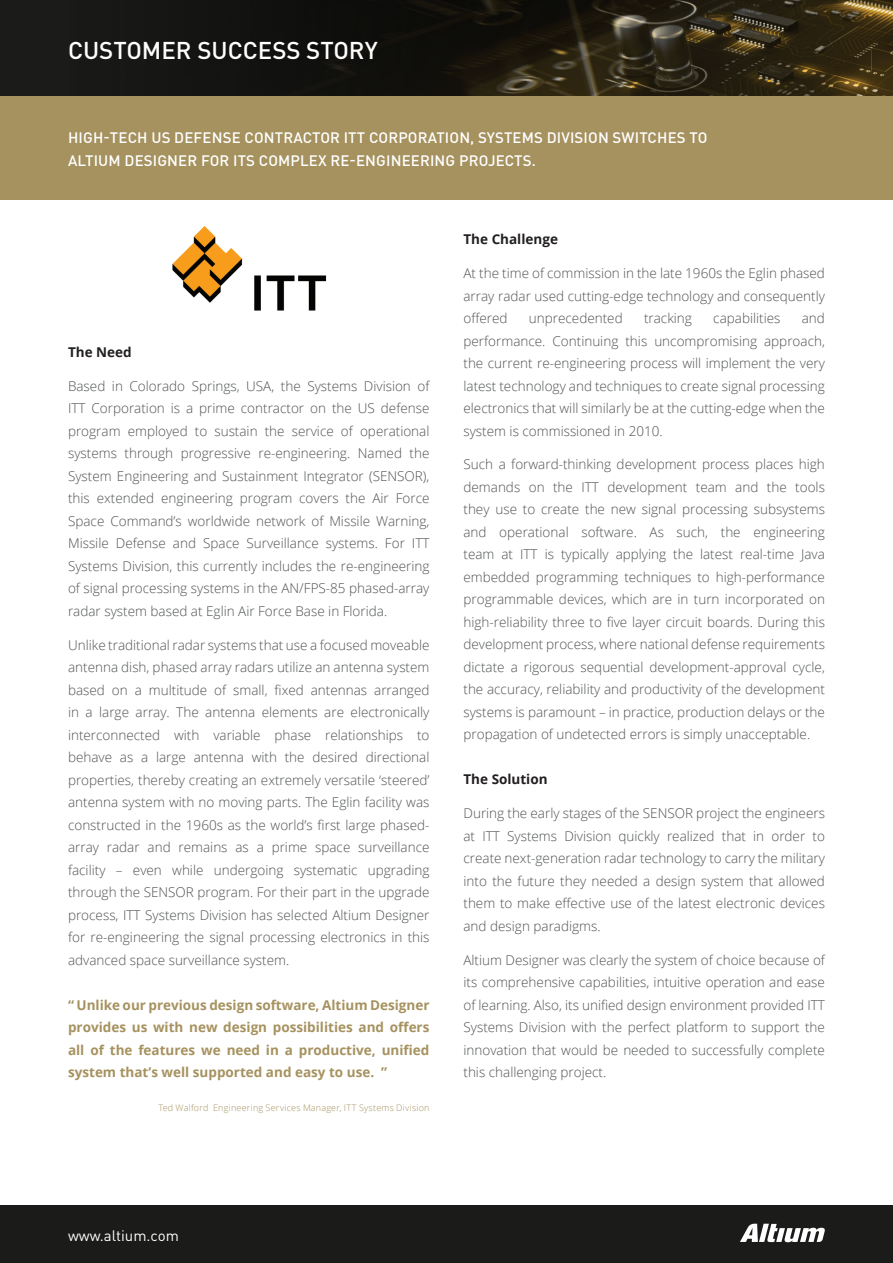
<style>
.page{position:relative;width:893px;height:1263px;background:#fff}
.page>*{position:absolute;margin:0;border:0;box-sizing:border-box;transform-origin:0 0}
.t1{font:500 24px "DIN Pro";color:#fff}
.t2{font:500 15px/22.5px "DIN Pro";letter-spacing:.01em;color:#fff}
.t3{font:15px "DIN Pro";color:#fff}
.t4{font:300 13.5px/22.5px "Open Sans";color:#4f5151;text-align:justify}
.t5{font:700 13.5px/22.5px "Open Sans";color:#a6925f;text-align:justify}
.t6{font:700 13.5px "Open Sans";color:#231f20}
.t7{font:300 9px "Open Sans";letter-spacing:.025em;color:#a6925f}
</style>
<div class="page">
<div style="left:0;top:0;width:893px;height:96px;background:#1b1b1a"></div>
<img style="left:263px;top:0;width:630px;height:96px">
<div style="left:0;top:1205px;width:893px;height:58px;background:#1b1b1a"></div>
<svg style="left:740px;top:1224px;width:85px;height:18px"></svg>
<img style="left:172px;top:226px;width:155px;height:85px">
<div style="left:0;top:96px;width:893px;height:103px;background:#a6925f"></div>
<h1 class="t1" style="left:68px;top:34px;width:311px">CUSTOMER SUCCESS STORY</h1>
<p class="t2" style="left:68px;top:126px;width:641px">HIGH-TECH US DEFENSE CONTRACTOR ITT CORPORATION, SYSTEMS DIVISION SWITCHES TO<br>ALTIUM DESIGNER FOR ITS COMPLEX RE-ENGINEERING PROJECTS.</p>
<p class="t6" style="left:68px;top:343px;width:65px">The Need</p>
<p class="t4" style="left:68px;top:374px;width:363px">Based in Colorado Springs, USA, the Systems Division of ITT Corporation is a prime contractor on the US defense program employed to sustain the service of operational systems through progressive re-engineering. Named the System Engineering and Sustainment Integrator (SENSOR), this extended engineering program covers the Air Force Space Command’s worldwide network of Missile Warning, Missile Defense and Space Surveillance systems. For ITT Systems Division, this currently includes the re-engineering of signal processing systems in the AN/FPS-85 phased-array radar system based at Eglin Air Force Base in Florida.</p>
<p class="t4" style="left:68px;top:633px;width:363px">Unlike traditional radar systems that use a focused moveable antenna dish, phased array radars utilize an antenna system based on a multitude of small, fixed antennas arranged in a large array. The antenna elements are electronically interconnected with variable phase relationships to behave as a large antenna with the desired directional properties, thereby creating an extremely versatile ‘steered’ antenna system with no moving parts. The Eglin facility was constructed in the 1960s as the world’s first large phased&shy;array radar and remains as a prime space surveillance facility – even while undergoing systematic upgrading through the SENSOR program. For their part in the upgrade process, ITT Systems Division has selected Altium Designer for re-engineering the signal processing electronics in this advanced space surveillance system.</p>
<p class="t5" style="left:68px;top:993px;width:363px">“ Unlike our previous design software, Altium Designer provides us with new design possibilities and offers all of the features we need in a productive, unified system that’s well supported and easy to use. ”</p>
<p class="t7" style="left:158px;top:1101px;width:273px">Ted Walford Engineering Services Manager, ITT Systems Division</p>
<p class="t6" style="left:463px;top:230px;width:96px">The Challenge</p>
<p class="t4" style="left:463px;top:262px;width:363px">At the time of commission in the late 1960s the Eglin phased array radar used cutting-edge technology and consequently offered</p>
<p class="t4" style="left:463px;top:307px;width:363px;text-indent:338px">and performance. Continuing this uncompromising approach, the current re-engineering process will implement the very latest technology and techniques to create signal processing electronics that will similarly be at the cutting-edge when the system is commissioned in 2010.</p>
<p class="t4" style="left:463px;top:453px;width:363px">Such a forward-thinking development process places high demands on the ITT development team and the tools they use to create the new signal processing subsystems and operational software. As such, the engineering team at ITT is typically applying the latest real-time Java embedded programming techniques to high-performance programmable devices, which are in turn incorporated on high-reliability three to five layer circuit boards. During this development process, where national defense requirements dictate a rigorous sequential development-approval cycle, the accuracy, reliability and productivity of the development systems is paramount – in practice, production delays or the propagation of undetected errors is simply unacceptable.</p>
<p class="t6" style="left:463px;top:770px;width:86px">The Solution</p>
<p class="t4" style="left:463px;top:802px;width:363px">During the early stages of the SENSOR project the engineers at ITT Systems Division quickly realized that in order to create next-generation radar technology to carry the military into the future they needed a design system that allowed them to make effective use of the latest electronic devices and design paradigms.</p>
<p class="t4" style="left:463px;top:948px;width:363px">Altium Designer was clearly the system of choice because of its comprehensive capabilities, intuitive operation and ease of learning. Also, its unified design environment provided ITT Systems Division with the perfect platform to support the innovation that would be needed to successfully complete this challenging project.</p>
<p class="t4" style="left:529px;top:307px;width:95px">unprecedented</p>
<p class="t4" style="left:644px;top:307px;width:49px">tracking</p>
<p class="t4" style="left:713px;top:307px;width:69px">capabilities</p>
<p class="t3" style="left:68px;top:1226px;width:112px">www.altium.com</p>
</div>
